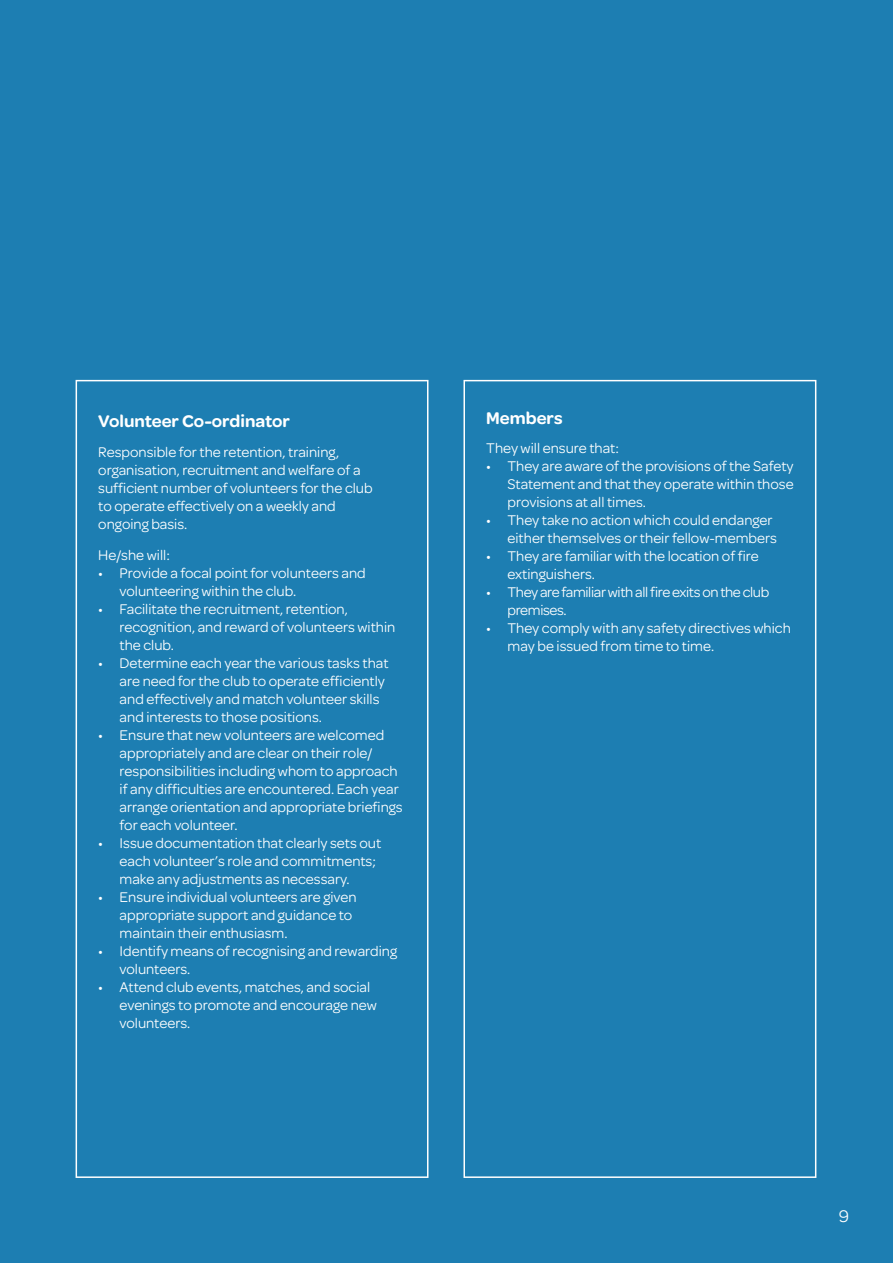
<style>
.page{position:relative;width:893px;height:1263px;background:#1d7eb2}
.page>*{position:absolute;margin:0;border:0;box-sizing:border-box;transform-origin:0 0}
.sub_heading{font:600 18px "Omnes";color:#fff}
.heading_style{font:18px "Omnes";color:#fff}
.body_copy{font:15px/18px "Omnes";color:#fff}
.sub_heading-2{font:15px/18px "Omnes";color:#fff}
.body_copy-2{font:15px/18px "Omnes";letter-spacing:-.025em;color:#fff}
</style>
<div class="page">
<div style="left:76px;top:380px;width:352px;height:798px;border:2px solid #fff"></div>
<div style="left:463px;top:380px;width:353px;height:798px;border:2px solid #fff"></div>
<p class="sub_heading" style="left:98px;top:410px;width:193px">Volunteer Co-ordinator</p>
<p class="sub_heading-2" style="left:98px;top:443px;width:276px">Responsible for the retention, training, organisation, recruitment and welfare of a sufficient number of volunteers for the club to operate effectively on a weekly and ongoing basis.</p>
<p class="body_copy" style="left:98px;top:546px;width:73px">He/she will:</p>
<p class="body_copy" style="left:120px;top:564px;width:248px;text-indent:-21px">• Provide a focal point for volunteers and volunteering within the club.</p>
<p class="body_copy" style="left:120px;top:600px;width:277px;text-indent:-21px">• Facilitate the recruitment, retention, recognition, and reward of volunteers within the club.</p>
<p class="body_copy" style="left:120px;top:654px;width:270px;text-indent:-21px">• Determine each year the various tasks that are need for the club to operate efficiently and effectively and match volunteer skills and interests to those positions.</p>
<p class="body_copy" style="left:120px;top:726px;width:285px;text-indent:-21px">• Ensure that new volunteers are welcomed appropriately and are clear on their role/ responsibilities including whom to approach if any difficulties are encountered. Each year arrange orientation and appropriate briefings for each volunteer.</p>
<p class="body_copy" style="left:120px;top:834px;width:263px;text-indent:-21px">• Issue documentation that clearly sets out each volunteer’s role and commitments; make any adjustments as necessary.</p>
<p class="body_copy" style="left:120px;top:888px;width:239px;text-indent:-21px">• Ensure individual volunteers are given appropriate support and guidance to maintain their enthusiasm.</p>
<p class="body_copy" style="left:120px;top:942px;width:279px;text-indent:-21px">• Identify means of recognising and rewarding volunteers.</p>
<p class="body_copy" style="left:120px;top:978px;width:259px;text-indent:-21px">• Attend club events, matches, and social evenings to promote and encourage new volunteers.</p>
<p class="sub_heading" style="left:486px;top:408px;width:78px">Members</p>
<p class="sub_heading-2" style="left:486px;top:439px;width:134px">They will ensure that:</p>
<p class="body_copy" style="left:507px;top:457px;width:288px;text-align:justify;text-indent:-21px">• They are aware of the provisions of the Safety Statement and that they operate within those provisions at all times.</p>
<p class="body_copy" style="left:486px;top:511px;width:292px;text-align:right">• They take no action which could endanger either themselves or their fellow-members</p>
<p class="body_copy" style="left:507px;top:547px;width:253px;text-indent:-21px">• They are familiar with the location of fire extinguishers.</p>
<p class="body_copy-2" style="left:507px;top:583px;width:263px;text-indent:-21px">• They are familiar with all fire exits on the club premises.</p>
<p class="body_copy" style="left:507px;top:619px;width:285px;text-indent:-21px">• They comply with any safety directives which may be issued from time to time.</p>
<p class="heading_style" style="left:839px;top:1206px;width:12px">9</p>
</div>
